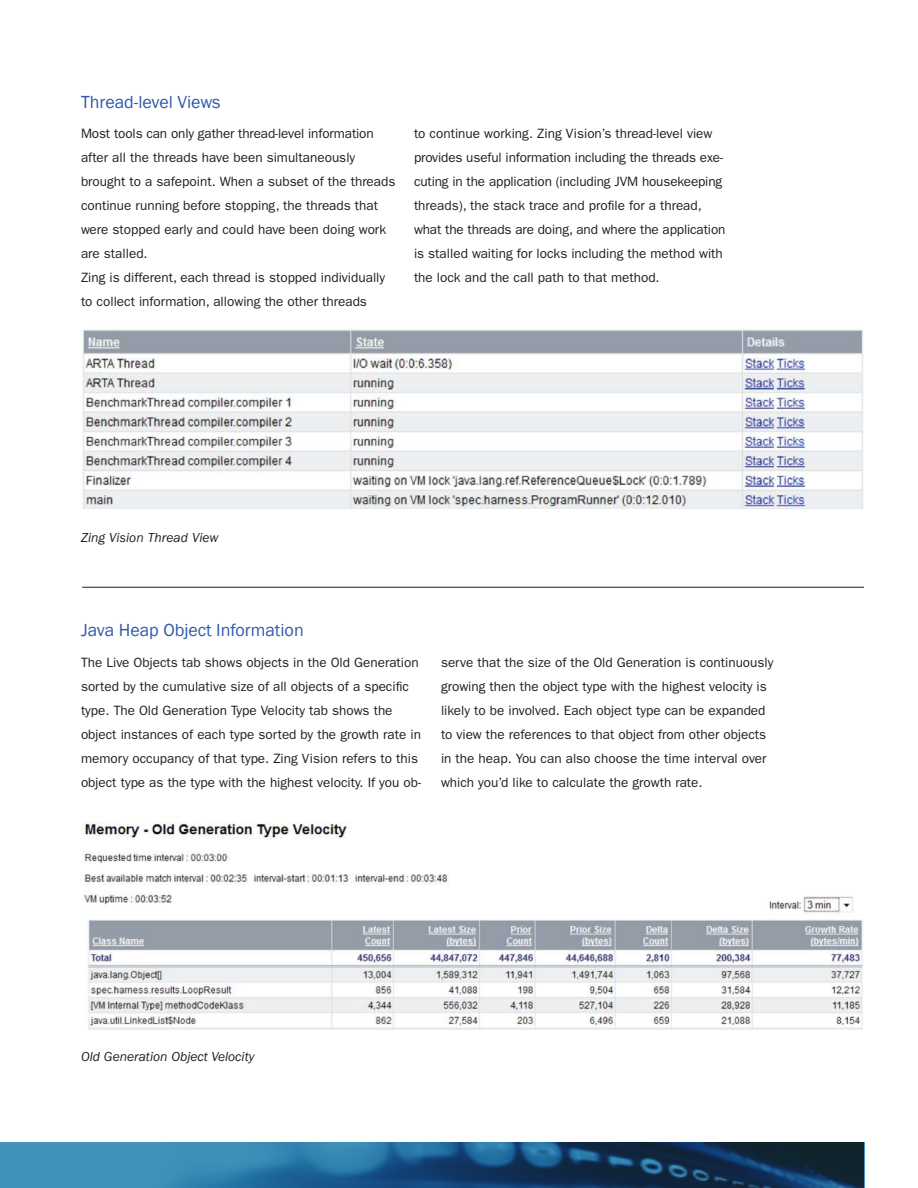
<style>
.page{position:relative;width:918px;height:1188px;background:#fff}
.page>*{position:absolute;margin:0;border:0;box-sizing:border-box;transform-origin:0 0}
.t1{font:18px "Franklin Gothic";color:#325aa9}
.t2{font:13.5px/24px "ITC Franklin Gothic Std";color:#231f20}
.t3{font:italic 13.5px "ITC Franklin Gothic Std";color:#231f20}
</style>
<div class="page">
<img style="left:0;top:1143px;width:864px;height:45px">
<hr style="left:82px;top:587px;width:782px;height:1px;background:#231f20">
<img style="left:82px;top:329px;width:781px;height:180px">
<img style="left:83px;top:817px;width:781px;height:212px">
<h1 class="t1" style="left:81px;top:90px;width:141px">Thread-level Views</h1>
<p class="t2" style="left:81px;top:123px;width:316px">Most tools can only gather thread-level information after all the threads have been simultaneously brought to a safepoint. When a subset of the threads continue running before stopping, the threads that were stopped early and could have been doing work are stalled.<br>Zing is different, each thread is stopped individually to collect information, allowing the other threads</p>
<p class="t2" style="left:414px;top:123px;width:313px">to continue working. Zing Vision’s thread-level view provides useful information including the threads exe&shy;cuting in the application (including JVM housekeeping threads), the stack trace and profile for a thread, what the threads are doing, and where the application is stalled waiting for locks including the method with the lock and the call path to that method.</p>
<p class="t3" style="left:81px;top:533px;width:139px">Zing Vision Thread View</p>
<h1 class="t1" style="left:81px;top:623px;width:224px">Java Heap Object Information</h1>
<p class="t2" style="left:81px;top:651px;width:342px">The Live Objects tab shows objects in the Old Generation sorted by the cumulative size of all objects of a specific type. The Old Generation Type Velocity tab shows the object instances of each type sorted by the growth rate in memory occupancy of that type. Zing Vision refers to this object type as the type with the highest velocity. If you ob-</p>
<p class="t2" style="left:441px;top:651px;width:334px">serve that the size of the Old Generation is continuously growing then the object type with the highest velocity is likely to be involved. Each object type can be expanded to view the references to that object from other objects in the heap. You can also choose the time interval over which you’d like to calculate the growth rate.</p>
<p class="t3" style="left:81px;top:1052px;width:175px">Old Generation Object Velocity</p>
</div>
